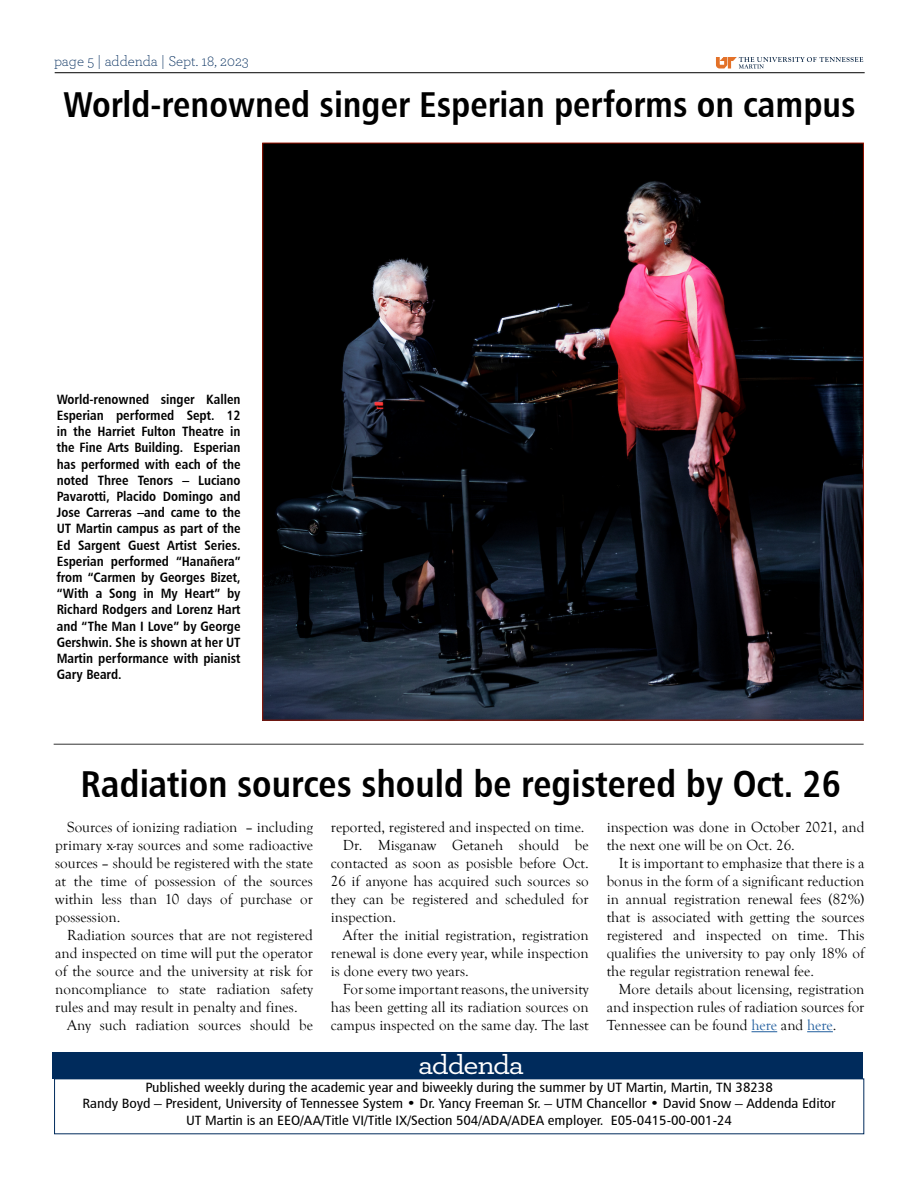
<style>
.page{position:relative;width:918px;height:1188px;background:#fff}
.page>*{position:absolute;margin:0;border:0;box-sizing:border-box;transform-origin:0 0}
.t1{font:37.5px "Humanist 777 BT Bold Condensed B";color:#000}
.t2{font:36px "Humanist 777 BT Bold Condensed B";color:#000}
.t3{font:500 27.45px "Archer";letter-spacing:-.045em;color:#fff;scale:1.13 1}
.t4{font:15px/18px "Goudy Old Style T";color:#000;text-align:justify}
.t5{font:300 15px "Archer";color:#002b5c}
.t6{font:13.5px/16.2px "Humanist 777 BT Bold Condensed B";color:#000;text-align:justify}
.t7{font:13.5px/16.5px "Humanist 777 BT Roman Condensed B";letter-spacing:-.005em;color:#000;text-align:center;scale:1.13 1}
.s1{color:#215e9e}
</style>
<div class="page">
<svg style="left:716px;top:57px;width:147px;height:12px"></svg>
<hr style="left:55px;top:72px;width:810px;height:1px;background:#000">
<div style="left:53px;top:1052px;width:810px;height:27px;background:#002b5c"></div>
<hr style="left:54px;top:744px;width:810px;height:1px;background:#000">
<svg style="left:752px;top:1031px;width:25px;height:1px"></svg>
<svg style="left:807px;top:1031px;width:26px;height:1px"></svg>
<img style="left:264px;top:145px;width:598px;height:573px">
<p class="t5" style="left:54px;top:51px;width:196px">page 5 | addenda | Sept. 18, 2023</p>
<h2 class="t2" style="left:63px;top:82px;width:794px">World-renowned singer Esperian performs on campus</h2>
<p class="t6" style="left:57px;top:391px;width:185px">World-renowned singer Kallen Esperian performed Sept. 12 in the Harriet Fulton Theatre in the Fine Arts Building. Esperian has performed with each of the noted Three Tenors – Luciano Pavarotti, Placido Domingo and Jose Carreras –and came to the UT Martin campus as part of the Ed Sargent Guest Artist Series.<br>Esperian performed “Hanañera” from “Carmen by Georges Bizet, “With a Song in My Heart” by Richard Rodgers and Lorenz Hart and “The Man I Love” by George Gershwin. She is shown at her UT Martin performance with pianist Gary Beard.</p>
<h1 class="t1" style="left:81px;top:760px;width:762px">Radiation sources should be registered by Oct. 26</h1>
<p class="t4" style="left:55px;top:819px;width:259px;text-indent:12px">Sources of ionizing radiation – including primary x-ray sources and some radioactive sources – should be registered with the state at the time of possession of the sources within less than 10 days of purchase or possession.</p>
<p class="t4" style="left:55px;top:927px;width:259px;text-indent:12px">Radiation sources that are not registered and inspected on time will put the operator of the source and the university at risk for noncompliance to state radiation safety rules and may result in penalty and fines.</p>
<p class="t4" style="left:67px;top:1017px;width:247px">Any such radiation sources should be</p>
<p class="t4" style="left:331px;top:819px;width:255px">reported, registered and inspected on time.</p>
<p class="t4" style="left:343px;top:837px;width:247px">Dr. Misganaw Getaneh should be</p>
<p class="t4" style="left:331px;top:855px;width:259px">contacted as soon as posisble before Oct.</p>
<p class="t4" style="left:331px;top:873px;width:259px">26 if anyone has acquired such sources so</p>
<p class="t4" style="left:331px;top:891px;width:259px">they can be registered and scheduled for</p>
<p class="t4" style="left:331px;top:909px;width:67px">inspection.</p>
<p class="t4" style="left:343px;top:927px;width:247px">After the initial registration, registration</p>
<p class="t4" style="left:331px;top:945px;width:259px">renewal is done every year, while inspection</p>
<p class="t4" style="left:331px;top:963px;width:139px">is done every two years.</p>
<p class="t4" style="left:343px;top:981px;width:247px">For some important reasons, the university</p>
<p class="t4" style="left:331px;top:999px;width:259px">has been getting all its radiation sources on</p>
<p class="t4" style="left:331px;top:1017px;width:259px">campus inspected on the same day. The last</p>
<h3 class="t3" style="left:418px;top:1045px;width:95px">addenda</h3>
<p class="t4" style="left:607px;top:819px;width:259px">inspection was done in October 2021, and the next one will be on Oct. 26.</p>
<p class="t4" style="left:607px;top:855px;width:259px;text-indent:12px">It is important to emphasize that there is a bonus in the form of a significant reduction in annual registration renewal fees (82%) that is associated with getting the sources registered and inspected on time. This qualifies the university to pay only 18% of the regular registration renewal fee.</p>
<p class="t4" style="left:607px;top:981px;width:259px;text-indent:12px">More details about licensing, registration and inspection rules of radiation sources for Tennessee can be found <span class="s1">here</span> and <span class="s1">here</span>.</p>
<p class="t7" style="left:83px;top:1079px;width:668px">Published weekly during the academic year and biweekly during the summer by UT Martin, Martin, TN 38238<br>Randy Boyd – President, University of Tennessee System • Dr. Yancy Freeman Sr. – UTM Chancellor • David Snow – Addenda Editor<br>UT Martin is an EEO/AA/Title VI/Title IX/Section 504/ADA/ADEA employer. E05-0415-00-001-24</p>
</div>
